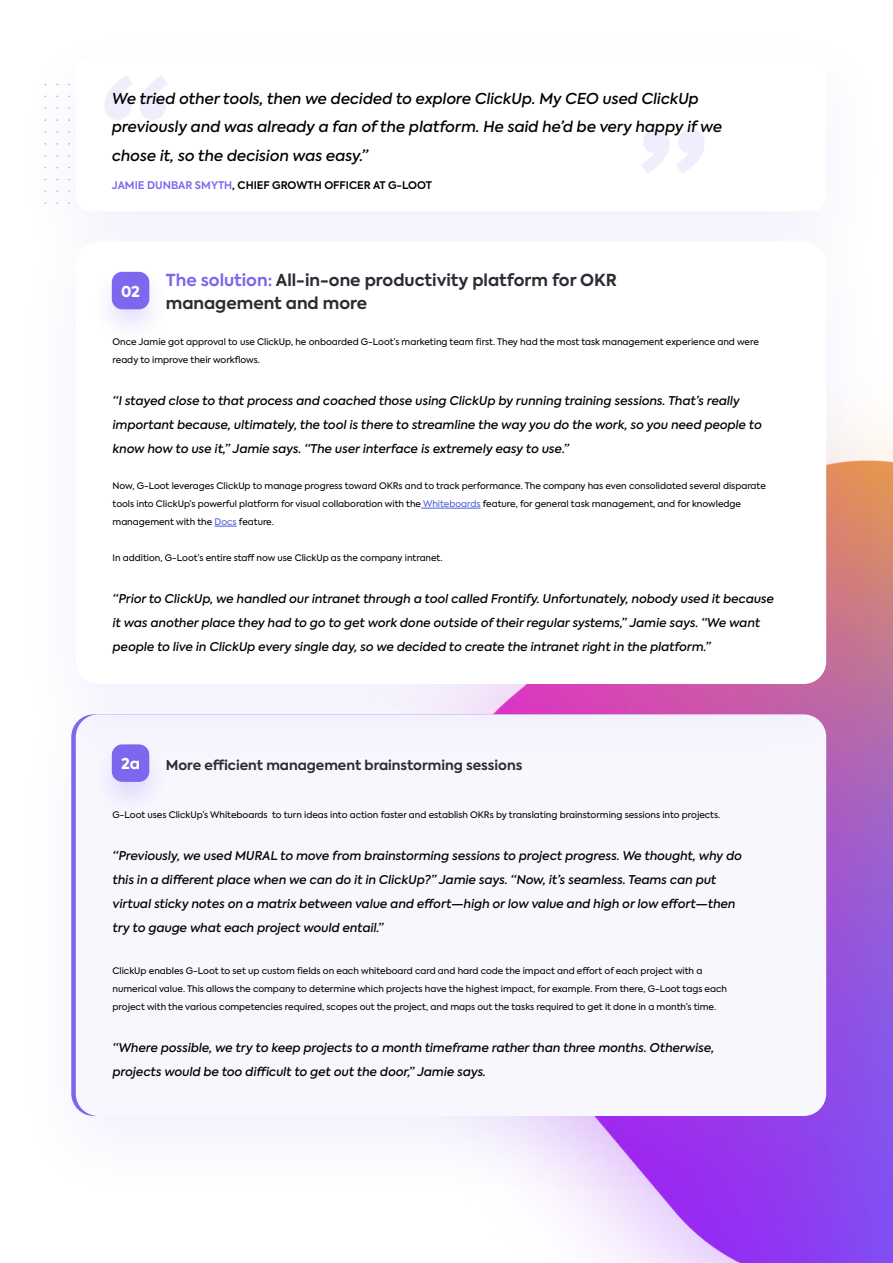
<style>
.page{position:relative;width:893px;height:1263px;background:#fff}
.page>*{position:absolute;margin:0;border:0;box-sizing:border-box;transform-origin:0 0}
.t1{font:700 16.5px/22.5px "Axiforma";color:#292d34}
.t2{font:italic 500 15px/28.5px "Axiforma";color:#000}
.t3{font:800 15px "Axiforma";color:#fff}
.t4{font:700 13.5px "Axiforma";color:#292d34}
.t5{font:italic 500 12px/24px "Axiforma";color:#000}
.t6{font:600 10.5px "Axiforma";color:#000}
.t7{font:9px/18px "Axiforma";color:#000}
.s1{color:#7b68ee}
.s2{color:#4f5cd6}
</style>
<div class="page">
<img style="left:562px;top:435px;width:330px;height:828px">
<div style="left:15px;top:681px;width:871px;height:523px;background:#7b68ee;opacity:.1"></div>
<div style="left:76px;top:714px;width:750px;height:402px;background:#f8f7fe;border-radius:22px"></div>
<div style="left:92px;top:738px;width:78px;height:78px;background:#7b68ee;opacity:.2"></div>
<div style="left:112px;top:744px;width:37px;height:38px;background:#7b68ee;border-radius:10px"></div>
<svg style="left:104px;top:75px;width:63px;height:45px"></svg>
<svg style="left:642px;top:129px;width:62px;height:45px"></svg>
<div style="left:15px;top:208px;width:871px;height:564px;background:#7b68ee;opacity:.1"></div>
<div style="left:76px;top:242px;width:750px;height:442px;background:#fff;border-radius:22px"></div>
<div style="left:92px;top:266px;width:78px;height:78px;background:#7b68ee;opacity:.2"></div>
<div style="left:112px;top:272px;width:37px;height:37px;background:#7b68ee;border-radius:10px"></div>
<hr style="left:421px;top:508px;width:59px;height:1px;background:#4f5cd6">
<svg style="left:214px;top:526px;width:23px;height:1px"></svg>
<p class="t2" style="left:112px;top:84px;width:611px">We tried other tools, then we decided to explore ClickUp. My CEO used ClickUp previously and was already a fan of the platform. He said he’d be very happy if we chose it, so the decision was easy.”</p>
<p class="t6" style="left:112px;top:178px;width:321px"><span class="s1">JAMIE DUNBAR SMYTH</span>, CHIEF GROWTH OFFICER AT G-LOOT</p>
<p class="t3" style="left:121px;top:281px;width:21px">02</p>
<h1 class="t1" style="left:166px;top:269px;width:452px"><span class="s1">The solution:</span> All-in-one productivity platform for OKR management and more</h1>
<p class="t7" style="left:112px;top:333px;width:648px">Once Jamie got approval to use ClickUp, he onboarded G-Loot’s marketing team first. They had the most task management experience and were ready to improve their workflows.</p>
<p class="t5" style="left:112px;top:389px;width:650px">“I stayed close to that process and coached those using ClickUp by running training sessions. That’s really important because, ultimately, the tool is there to streamline the way you do the work, so you need people to know how to use it,” Jamie says. “The user interface is extremely easy to use.”</p>
<p class="t7" style="left:112px;top:477px;width:654px">Now, G-Loot leverages ClickUp to manage progress toward OKRs and to track performance. The company has even consolidated several disparate tools into ClickUp’s powerful platform for visual collaboration with the <span class="s2">Whiteboards</span> feature, for general task management, and for knowledge management with the <span class="s2">Docs</span> feature.</p>
<p class="t7" style="left:112px;top:549px;width:331px">In addition, G-Loot’s entire staff now use ClickUp as the company intranet.</p>
<p class="t5" style="left:112px;top:587px;width:663px">“Prior to ClickUp, we handled our intranet through a tool called Frontify. Unfortunately, nobody used it because it was another place they had to go to get work done outside of their regular systems,” Jamie says. “We want people to live in ClickUp every single day, so we decided to create the intranet right in the platform.”</p>
<p class="t3" style="left:121px;top:753px;width:21px">2a</p>
<p class="t4" style="left:166px;top:756px;width:358px">More efficient management brainstorming sessions</p>
<p class="t7" style="left:112px;top:806px;width:609px">G-Loot uses ClickUp’s Whiteboards to turn ideas into action faster and establish OKRs by translating brainstorming sessions into projects.</p>
<p class="t5" style="left:112px;top:844px;width:630px">“Previously, we used MURAL to move from brainstorming sessions to project progress. We thought, why do this in a different place when we can do it in ClickUp?” Jamie says. “Now, it’s seamless. Teams can put virtual sticky notes on a matrix between value and effort—high or low value and high or low effort—then try to gauge what each project would entail.”</p>
<p class="t7" style="left:112px;top:962px;width:616px">ClickUp enables G-Loot to set up custom fields on each whiteboard card and hard code the impact and effort of each project with a numerical value. This allows the company to determine which projects have the highest impact, for example. From there, G-Loot tags each project with the various competencies required, scopes out the project, and maps out the tasks required to get it done in a month’s time.</p>
<p class="t5" style="left:112px;top:1036px;width:603px">“Where possible, we try to keep projects to a month timeframe rather than three months. Otherwise, projects would be too difficult to get out the door,” Jamie says.</p>
</div>
